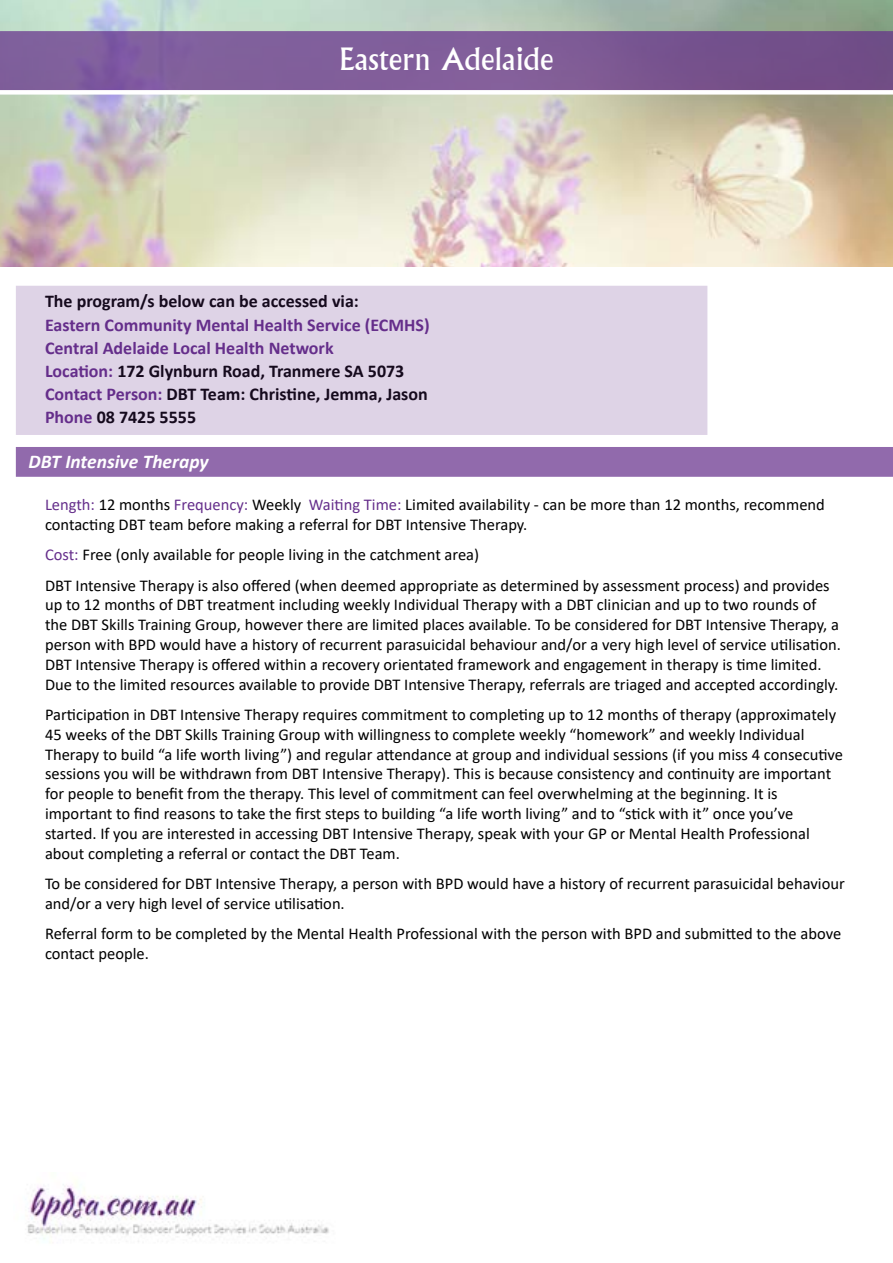
<style>
.page{position:relative;width:893px;height:1263px;background:#fff}
.page>*{position:absolute;margin:0;border:0;box-sizing:border-box;transform-origin:0 0}
.t1{font:30px "Albertus";color:#fff}
.t2{font:italic 700 19.5px "Calibri";color:#fff}
.t3{font:700 18px/23.1px "Calibri";color:#652e8b}
.t4{font:700 18px "Calibri";color:#000}
.t5{font:16.5px/19.8px "Calibri";color:#000}
.s1{color:#000}
.s2{color:#652e8b}
</style>
<div class="page">
<div style="left:16px;top:447px;width:877px;height:30px;background:#916aac"></div>
<img style="left:27px;top:1182px;width:302px;height:60px">
<img style="left:0;top:0;width:893px;height:266px">
<svg style="left:0;top:31px;width:893px;height:59px;background:#7c5995"></svg>
<div style="left:0;top:90px;width:893px;height:5px;background:#fff"></div>
<div style="left:16px;top:286px;width:691px;height:149px;background:#ded3e6"></div>
<h1 class="t1" style="left:339px;top:42px;width:216px">Eastern Adelaide</h1>
<p class="t4" style="left:45px;top:289px;width:315px">The program/s below can be accessed via:</p>
<p class="t3" style="left:45px;top:313px;width:386px">Eastern Community Mental Health Service (ECMHS)<br>Central Adelaide Local Health Network<br>Location: <span class="s1">172 Glynburn Road, Tranmere SA 5073<br></span>Contact Person: <span class="s1">DBT Team: Christine, Jemma, Jason </span>Phone <span class="s1">08 7425 5555</span></p>
<p class="t2" style="left:28px;top:447px;width:182px">DBT Intensive Therapy</p>
<p class="t5" style="left:45px;top:494px;width:781px"><span class="s2">Length:</span> 12 months <span class="s2">Frequency:</span> Weekly <span class="s2">Waiting Time:</span> Limited availability - can be more than 12 months, recommend contacting DBT team before making a referral for DBT Intensive Therapy.</p>
<p class="t5" style="left:45px;top:539px;width:786px;line-height:30.3px"><span class="s2">Cost:</span> Free (only available for people living in the catchment area)<br>DBT Intensive Therapy is also offered (when deemed appropriate as determined by assessment process) and provides</p>
<p class="t5" style="left:45px;top:595px;width:797px">up to 12 months of DBT treatment including weekly Individual Therapy with a DBT clinician and up to two rounds of the DBT Skills Training Group, however there are limited places available. To be considered for DBT Intensive Therapy, a person with BPD would have a history of recurrent parasuicidal behaviour and/or a very high level of service utilisation.<br>DBT Intensive Therapy is offered within a recovery orientated framework and engagement in therapy is time limited.<br>Due to the limited resources available to provide DBT Intensive Therapy, referrals are triaged and accepted accordingly.</p>
<p class="t5" style="left:45px;top:704px;width:800px">Participation in DBT Intensive Therapy requires commitment to completing up to 12 months of therapy (approximately 45 weeks of the DBT Skills Training Group with willingness to complete weekly “homework” and weekly Individual Therapy to build “a life worth living”) and regular attendance at group and individual sessions (if you miss 4 consecutive sessions you will be withdrawn from DBT Intensive Therapy). This is because consistency and continuity are important for people to benefit from the therapy. This level of commitment can feel overwhelming at the beginning. It is important to find reasons to take the first steps to building “a life worth living” and to “stick with it” once you’ve started. If you are interested in accessing DBT Intensive Therapy, speak with your GP or Mental Health Professional about completing a referral or contact the DBT Team.</p>
<p class="t5" style="left:45px;top:873px;width:801px">To be considered for DBT Intensive Therapy, a person with BPD would have a history of recurrent parasuicidal behaviour and/or a very high level of service utilisation.</p>
<p class="t5" style="left:45px;top:923px;width:798px">Referral form to be completed by the Mental Health Professional with the person with BPD and submitted to the above contact people.</p>
</div>
